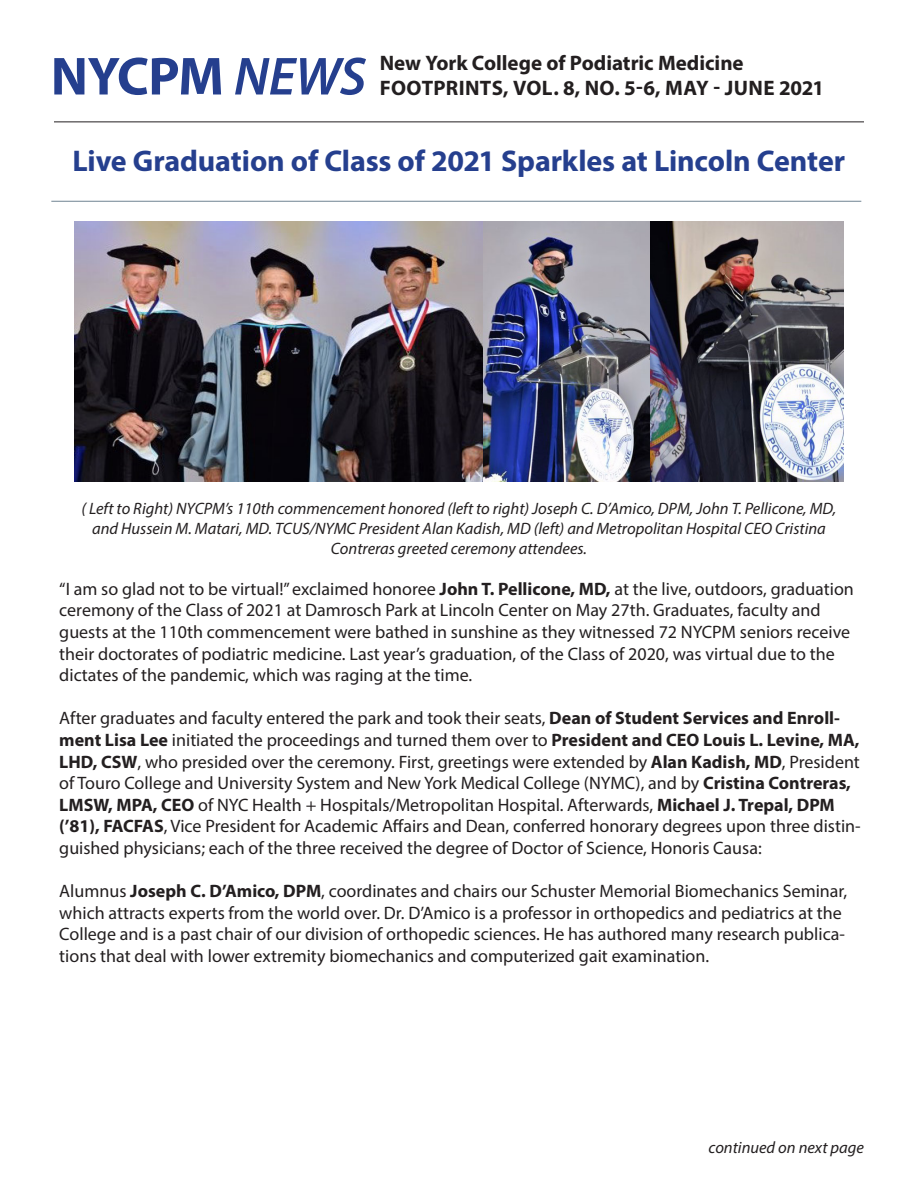
<style>
.page{position:relative;width:918px;height:1188px;background:#fff}
.page>*{position:absolute;margin:0;border:0;box-sizing:border-box;transform-origin:0 0}
.t1{font:700 54px "Myriad Pro";letter-spacing:-.02em;color:#253f8e}
.t2{font:700 30px "Myriad Pro";letter-spacing:-.005em;color:#253f8e}
.t3{font:700 21px/25.2px "Myriad Pro";color:#231f20}
.t4{font:18px/21.6px "Myriad Pro";color:#231f20}
.t5{font:italic 16.5px/19.8px "Myriad Pro";color:#231f20;text-align:center}
.s1{font-weight:600;font-style:italic}
.s2{font-weight:700}
</style>
<div class="page">
<hr style="left:54px;top:122px;width:810px;height:1px;background:#231f20">
<hr style="left:51px;top:201px;width:810px;height:1px;background:#708392">
<img style="left:484px;top:222px;width:165px;height:260px">
<img style="left:651px;top:222px;width:192px;height:260px">
<img style="left:75px;top:222px;width:407px;height:260px">
<h1 class="t1" style="left:51px;top:41px;width:317px">NYCPM <span class="s1">NEWS</span></h1>
<p class="t3" style="left:380px;top:49px;width:446px">New York College of Podiatric Medicine<br>FOOTPRINTS, VOL. 8, NO. 5-6, MAY - JUNE 2021</p>
<p class="t2" style="left:73px;top:142px;width:774px">Live Graduation of Class of 2021 Sparkles at Lincoln Center</p>
<p class="t5" style="left:82px;top:499px;width:756px">( Left to Right) NYCPM’s 110th commencement honored (left to right) Joseph C. D’Amico, DPM, John T. Pellicone, MD, and Hussein M. Matari, MD. TCUS/NYMC President Alan Kadish, MD (left) and Metropolitan Hospital CEO Cristina<br>Contreras greeted ceremony attendees.</p>
<p class="t4" style="left:59px;top:578px;width:796px">“I am so glad not to be virtual!” exclaimed honoree <span class="s2">John T. Pellicone, MD,</span> at the live, outdoors, graduation ceremony of the Class of 2021 at Damrosch Park at Lincoln Center on May 27th. Graduates, faculty and guests at the 110th commencement were bathed in sunshine as they witnessed 72 NYCPM seniors receive their doctorates of podiatric medicine. Last year’s graduation, of the Class of 2020, was virtual due to the dictates of the pandemic, which was raging at the time.</p>
<p class="t4" style="left:59px;top:707px;width:803px">After graduates and faculty entered the park and took their seats, <span class="s2">Dean of Student Services and Enroll&shy;ment Lisa Lee</span> initiated the proceedings and turned them over to <span class="s2">President and CEO Louis L. Levine, MA, LHD, CSW</span>, who presided over the ceremony. First, greetings were extended by <span class="s2">Alan Kadish, MD</span>, President of Touro College and University System and New York Medical College (NYMC), and by <span class="s2">Cristina Contreras, LMSW, MPA, CEO</span> of NYC Health + Hospitals/Metropolitan Hospital. Afterwards, <span class="s2">Michael J. Trepal, DPM (’81), FACFAS</span>, Vice President for Academic Affairs and Dean, conferred honorary degrees upon three distin&shy;guished physicians; each of the three received the degree of Doctor of Science, Honoris Causa:</p>
<p class="t4" style="left:59px;top:880px;width:789px">Alumnus <span class="s2">Joseph C. D’Amico, DPM</span>, coordinates and chairs our Schuster Memorial Biomechanics Seminar, which attracts experts from the world over. Dr. D’Amico is a professor in orthopedics and pediatrics at the College and is a past chair of our division of orthopedic sciences. He has authored many research publica&shy;tions that deal with lower extremity biomechanics and computerized gait examination.</p>
<p class="t5" style="left:709px;top:1137px;width:157px">continued on next page</p>
</div>
